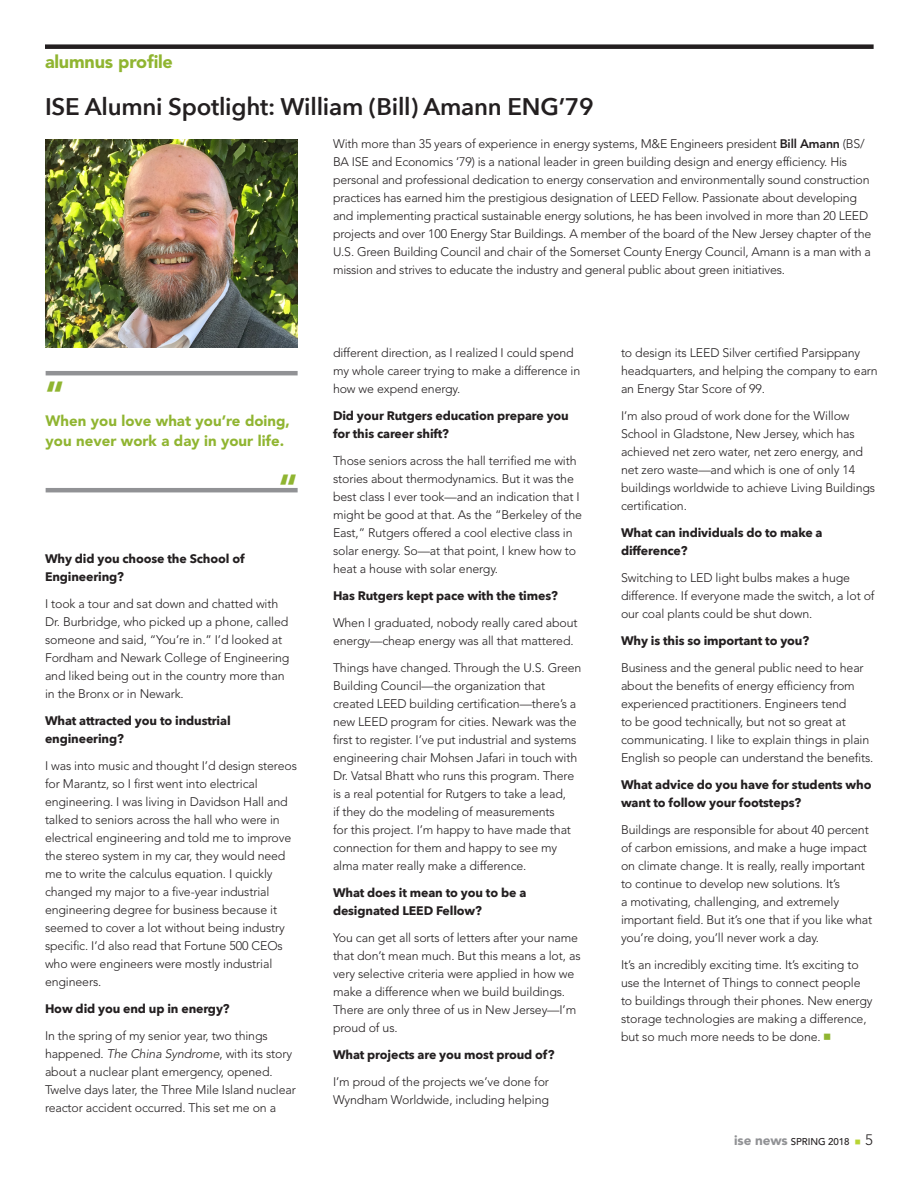
<style>
.page{position:relative;width:918px;height:1188px;background:#fff}
.page>*{position:absolute;margin:0;border:0;box-sizing:border-box;transform-origin:0 0}
.Quote_rule_above{font:900 36px "Avenir LT Std";color:#90b531}
.Quote_rule_below{font:900 36px "Avenir LT Std";color:#90b531}
.Bold_Head_16_pt{font:600 24px "Avenir Next";letter-spacing:-.01em;color:#231f20}
.Small_item_head{font:900 18px "Avenir LT Std";letter-spacing:-.01em;color:#90b531}
.Pull_Quote{font:900 15px/19.5px "Avenir LT Std";color:#90b531}
.t1{font:300 15px "Avenir LT Std";color:#231f20}
.Body_Text{font:300 12.3px/18px "Avenir LT Std";letter-spacing:-.01em;color:#231f20}
.Body_Text-2{font:700 12.3px/18px "Avenir Next";letter-spacing:-.01em;color:#231f20}
.t2{font:500 9.75px "Avenir LT Std";letter-spacing:-.01em;color:#231f20}
.s1{font-style:italic}
.s2{font-weight:800}
.s3{font-family:"Universal Newswith Comm Pi";font-weight:400;color:#90b531}
.s4{font-weight:900;font-size:13.5px;color:#919295}
</style>
<div class="page">
<img style="left:46px;top:139px;width:252px;height:208px">
<div style="left:45px;top:44px;width:829px;height:5px;background:#231f20"></div>
<hr style="left:46px;top:371px;width:252px;height:4px;background:#919295">
<hr style="left:46px;top:488px;width:252px;height:4px;background:#919295">
<p class="Small_item_head" style="left:45px;top:51px;width:129px">alumnus profile</p>
<p class="Bold_Head_16_pt" style="left:45px;top:86px;width:550px">ISE Alumni Spotlight: William (Bill) Amann ENG’79</p>
<p class="Quote_rule_above" style="left:46px;top:373px;width:20px">“</p>
<p class="Pull_Quote" style="left:46px;top:411px;width:246px">When you love what you’re doing, you never work a day in your life.</p>
<p class="Quote_rule_below" style="left:279px;top:466px;width:20px">“</p>
<p class="Body_Text-2" style="left:45px;top:549px;width:201px">Why did you choose the School of<br>Engineering?</p>
<p class="Body_Text" style="left:45px;top:594px;width:246px">I took a tour and sat down and chatted with Dr. Burbridge, who picked up a phone, called someone and said, “You’re in.” I’d looked at Fordham and Newark College of Engineering and liked being out in the country more than in the Bronx or in Newark.</p>
<p class="Body_Text-2" style="left:45px;top:711px;width:187px">What attracted you to industrial engineering?</p>
<p class="Body_Text" style="left:45px;top:756px;width:253px">I was into music and thought I’d design stereos for Marantz, so I first went into electrical engineering. I was living in Davidson Hall and talked to seniors across the hall who were in electrical engineering and told me to improve the stereo system in my car, they would need me to write the calculus equation. I quickly changed my major to a five-year industrial engineering degree for business because it seemed to cover a lot without being industry specific. I’d also read that Fortune 500 CEOs who were engineers were mostly industrial engineers.</p>
<p class="Body_Text-2" style="left:45px;top:999px;width:186px">How did you end up in energy?</p>
<p class="Body_Text" style="left:45px;top:1026px;width:252px">In the spring of my senior year, two things happened. <span class="s1">The China Syndrome</span>, with its story about a nuclear plant emergency, opened.<br>Twelve days later, the Three Mile Island nuclear reactor accident occurred. This set me on a</p>
<p class="Body_Text" style="left:333px;top:135px;width:540px">With more than 35 years of experience in energy systems, M&amp;E Engineers president <span class="s2">Bill Amann</span> (BS/ BA ISE and Economics ’79) is a national leader in green building design and energy efficiency. His personal and professional dedication to energy conservation and environmentally sound construction practices has earned him the prestigious designation of LEED Fellow. Passionate about developing and implementing practical sustainable energy solutions, he has been involved in more than 20 LEED projects and over 100 Energy Star Buildings. A member of the board of the New Jersey chapter of the U.S. Green Building Council and chair of the Somerset County Energy Council, Amann is a man with a mission and strives to educate the industry and general public about green initiatives.</p>
<p class="Body_Text" style="left:333px;top:343px;width:249px">different direction, as I realized I could spend my whole career trying to make a difference in how we expend energy.</p>
<p class="Body_Text-2" style="left:333px;top:406px;width:237px">Did your Rutgers education prepare you for this career shift?</p>
<p class="Body_Text" style="left:333px;top:451px;width:251px">Those seniors across the hall terrified me with stories about thermodynamics. But it was the best class I ever took—and an indication that I might be good at that. As the “Berkeley of the East,” Rutgers offered a cool elective class in solar energy. So—at that point, I knew how to heat a house with solar energy.</p>
<p class="Body_Text-2" style="left:333px;top:586px;width:226px">Has Rutgers kept pace with the times?</p>
<p class="Body_Text" style="left:333px;top:613px;width:246px">When I graduated, nobody really cared about energy—cheap energy was all that mattered.</p>
<p class="Body_Text" style="left:333px;top:658px;width:250px">Things have changed. Through the U.S. Green Building Council—the organization that created LEED building certification—there’s a new LEED program for cities. Newark was the first to register. I’ve put industrial and systems engineering chair Mohsen Jafari in touch with Dr. Vatsal Bhatt who runs this program. There is a real potential for Rutgers to take a lead,<br>if they do the modeling of measurements<br>for this project. I’m happy to have made that connection for them and happy to see my alma mater really make a difference.</p>
<p class="Body_Text-2" style="left:333px;top:883px;width:195px">What does it mean to you to be a designated LEED Fellow?</p>
<p class="Body_Text" style="left:333px;top:928px;width:249px">You can get all sorts of letters after your name that don’t mean much. But this means a lot, as very selective criteria were applied in how we make a difference when we build buildings.<br>There are only three of us in New Jersey—I’m proud of us.</p>
<p class="Body_Text-2" style="left:333px;top:1045px;width:223px">What projects are you most proud of?</p>
<p class="Body_Text" style="left:333px;top:1072px;width:218px">I’m proud of the projects we’ve done for<br>Wyndham Worldwide, including helping</p>
<p class="Body_Text" style="left:621px;top:343px;width:258px">to design its LEED Silver certified Parsippany headquarters, and helping the company to earn an Energy Star Score of 99.</p>
<p class="Body_Text" style="left:621px;top:406px;width:256px">I’m also proud of work done for the Willow School in Gladstone, New Jersey, which has achieved net zero water, net zero energy, and net zero waste—and which is one of only 14 buildings worldwide to achieve Living Buildings certification.</p>
<p class="Body_Text-2" style="left:621px;top:523px;width:203px">What can individuals do to make a difference?</p>
<p class="Body_Text" style="left:621px;top:568px;width:255px">Switching to LED light bulbs makes a huge difference. If everyone made the switch, a lot of our coal plants could be shut down.</p>
<p class="Body_Text-2" style="left:621px;top:631px;width:190px">Why is this so important to you?</p>
<p class="Body_Text" style="left:621px;top:658px;width:254px">Business and the general public need to hear about the benefits of energy efficiency from experienced practitioners. Engineers tend<br>to be good technically, but not so great at communicating. I like to explain things in plain English so people can understand the benefits.</p>
<p class="Body_Text-2" style="left:621px;top:775px;width:252px">What advice do you have for students who want to follow your footsteps?</p>
<p class="Body_Text" style="left:621px;top:820px;width:253px">Buildings are responsible for about 40 percent of carbon emissions, and make a huge impact on climate change. It is really, really important to continue to develop new solutions. It’s<br>a motivating, challenging, and extremely important field. But it’s one that if you like what you’re doing, you’ll never work a day.</p>
<p class="Body_Text" style="left:621px;top:955px;width:253px">It’s an incredibly exciting time. It’s exciting to use the Internet of Things to connect people to buildings through their phones. New energy storage technologies are making a difference, but so much more needs to be done. <span class="s3">n</span></p>
<p class="t2" style="left:734px;top:1136px;width:128px"><span class="s4">ise news</span> SPRING 2018 <sup>m</sup></p>
<p class="t1" style="left:865px;top:1131px;width:9px">5</p>
</div>
